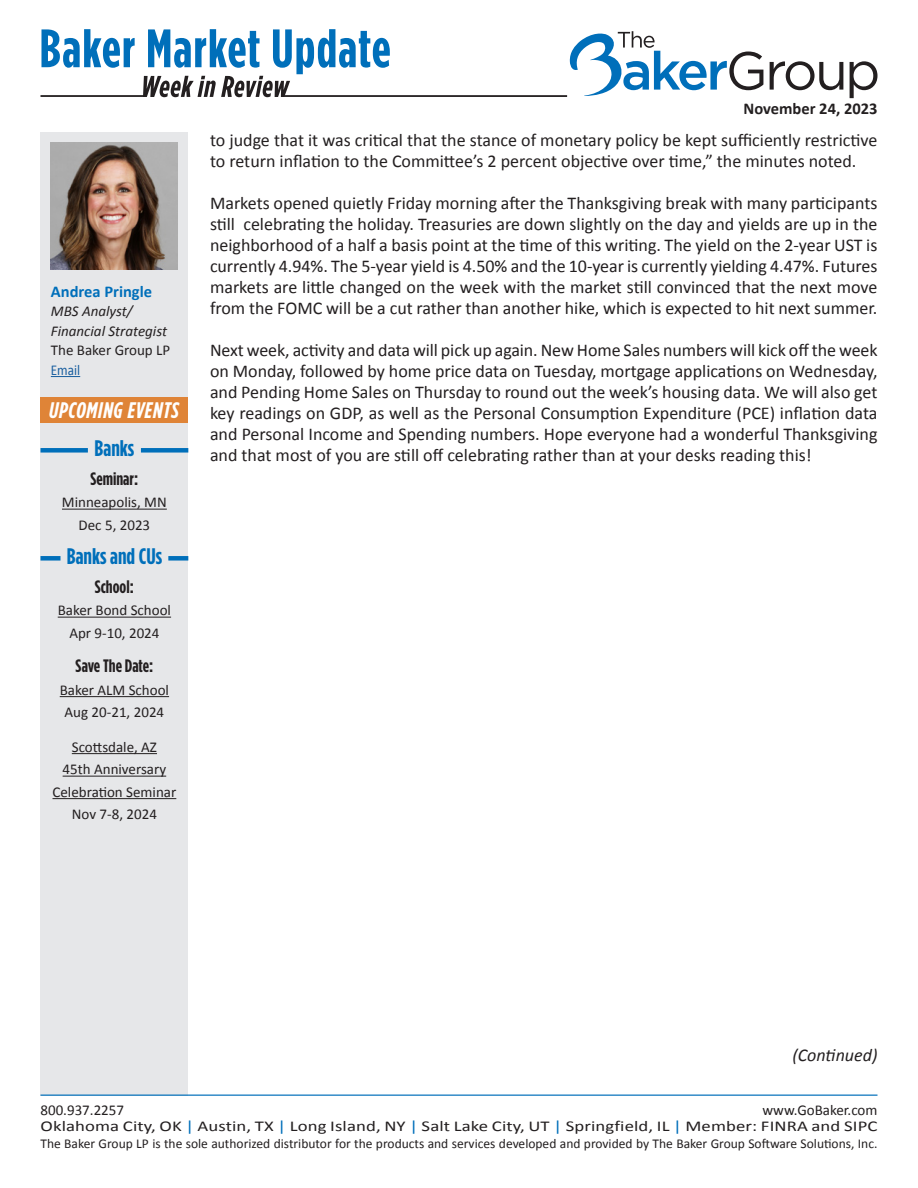
<style>
.page{position:relative;width:918px;height:1188px;background:#fff}
.page>*{position:absolute;margin:0;border:0;box-sizing:border-box;transform-origin:0 0}
.Sidebar-Subhead{font:700 22.5px "Gotham Condensed";color:#006fba}
.Body_Copy{font:italic 700 22.5px "Gotham Condensed";letter-spacing:.03em;color:#fff}
.Body_Copy-2{font:18px/21px "Calibri";color:#231f20;text-align:justify}
.Sidebar-Subhead-2{font:700 18px "Gotham Condensed";color:#231f20}
.Source{font:italic 18px "Calibri";color:#231f20}
.t1{font:700 16.5px "Calibri";color:#231f20}
.Name{font:700 16.5px "Calibri";color:#006fba}
.Body_Copy-3{font:15px/16.5px "Calibri";color:#231f20;text-align:right}
.t2{font:italic 15px "Calibri";color:#231f20}
.Sidebar-Subhead-3{font:15px "Calibri";color:#231f20}
.Company{font:15px "Calibri";color:#231f20}
.Email-Web_Links{font:15px "Calibri";color:#175d9e;scale:.88 1}
.t3{font:13.5px "Calibri";color:#231f20}
.s1{color:#006fba}
</style>
<div class="page">
<div style="left:40px;top:132px;width:148px;height:963px;background:#e6e7e9"></div>
<hr style="left:40px;top:1095px;width:838px;height:1px;background:#006fba">
<svg style="left:770px;top:61px;width:73px;height:29px"></svg>
<svg style="left:850px;top:61px;width:28px;height:37px"></svg>
<svg style="left:569px;top:31px;width:194px;height:65px"></svg>
<svg style="left:41px;top:29px;width:349px;height:68px"></svg>
<hr style="left:40px;top:95px;width:105px;height:2px;background:#231f20">
<hr style="left:283px;top:95px;width:284px;height:2px;background:#231f20">
<div style="left:40px;top:397px;width:148px;height:26px;background:#df8437"></div>
<div style="left:40px;top:448px;width:48px;height:5px;background:#006fba"></div>
<div style="left:141px;top:448px;width:47px;height:5px;background:#006fba"></div>
<svg style="left:51px;top:376px;width:29px;height:1px"></svg>
<img style="left:51px;top:142px;width:127px;height:127px">
<div style="left:40px;top:556px;width:20px;height:5px;background:#006fba"></div>
<div style="left:168px;top:556px;width:20px;height:5px;background:#006fba"></div>
<hr style="left:62px;top:509px;width:105px;height:1px;background:#231f20">
<hr style="left:58px;top:617px;width:113px;height:1px;background:#231f20">
<hr style="left:60px;top:696px;width:109px;height:1px;background:#231f20">
<hr style="left:72px;top:753px;width:85px;height:1px;background:#231f20">
<hr style="left:63px;top:776px;width:103px;height:1px;background:#231f20">
<hr style="left:53px;top:798px;width:123px;height:1px;background:#231f20">
<p class="t1" style="left:744px;top:97px;width:135px">November 24, 2023</p>
<p class="Body_Copy-2" style="left:210px;top:129px;width:669px">to judge that it was critical that the stance of monetary policy be kept sufficiently restrictive to return inflation to the Committee’s 2 percent objective over time,” the minutes noted.</p>
<p class="Body_Copy-2" style="left:210px;top:192px;width:669px">Markets opened quietly Friday morning after the Thanksgiving break with many participants still celebrating the holiday. Treasuries are down slightly on the day and yields are up in the neighborhood of a half a basis point at the time of this writing. The yield on the 2-year UST is currently 4.94%. The 5-year yield is 4.50% and the 10-year is currently yielding 4.47%. Futures markets are little changed on the week with the market still convinced that the next move from the FOMC will be a cut rather than another hike, which is expected to hit next summer.</p>
<p class="Body_Copy-2" style="left:210px;top:339px;width:669px">Next week, activity and data will pick up again. New Home Sales numbers will kick off the week on Monday, followed by home price data on Tuesday, mortgage applications on Wednesday, and Pending Home Sales on Thursday to round out the week’s housing data. We will also get key readings on GDP, as well as the Personal Consumption Expenditure (PCE) inflation data and Personal Income and Spending numbers. Hope everyone had a wonderful Thanksgiving</p>
<p class="Name" style="left:51px;top:280px;width:103px">Andrea Pringle</p>
<p class="t2" style="left:51px;top:301px;width:83px">MBS Analyst/</p>
<p class="t2" style="left:51px;top:320px;width:118px">Financial Strategist</p>
<p class="Company" style="left:51px;top:340px;width:121px">The Baker Group LP</p>
<p class="Email-Web_Links" style="left:51px;top:359px;width:35px">Email</p>
<p class="Body_Copy" style="left:49px;top:397px;width:131px">UPCOMING EVENTS</p>
<p class="Sidebar-Subhead" style="left:94px;top:435px;width:41px">Banks</p>
<p class="Body_Copy-2" style="left:210px;top:444px;width:603px">and that most of you are still off celebrating rather than at your desks reading this!</p>
<p class="Sidebar-Subhead-2" style="left:91px;top:468px;width:49px">Seminar:</p>
<p class="Body_Copy-3" style="left:62px;top:494px;width:106px">Minneapolis, MN</p>
<p class="Body_Copy-3" style="left:79px;top:516px;width:73px">Dec 5, 2023</p>
<p class="Sidebar-Subhead" style="left:67px;top:543px;width:97px">Banks and CUs</p>
<p class="Sidebar-Subhead-2" style="left:95px;top:576px;width:40px">School:</p>
<p class="Body_Copy-3" style="left:58px;top:602px;width:115px">Baker Bond School</p>
<p class="Body_Copy-3" style="left:69px;top:624px;width:92px">Apr 9-10, 2024</p>
<p class="Sidebar-Subhead-2" style="left:76px;top:656px;width:79px">Save The Date:</p>
<p class="Body_Copy-3" style="left:60px;top:681px;width:111px">Baker ALM School</p>
<p class="Body_Copy-3" style="left:65px;top:704px;width:101px">Aug 20-21, 2024</p>
<p class="Sidebar-Subhead-3" style="left:72px;top:737px;width:87px">Scottsdale, AZ</p>
<p class="Sidebar-Subhead-3" style="left:63px;top:759px;width:105px">45th Anniversary</p>
<p class="Body_Copy-3" style="left:53px;top:783px;width:125px">Celebration Seminar</p>
<p class="Body_Copy-3" style="left:72px;top:806px;width:87px">Nov 7-8, 2024</p>
<p class="Source" style="left:792px;top:1042px;width:87px">(Continued)</p>
<p class="Body_Copy-3" style="left:40px;top:1101px;width:838px">www.GoBaker.com<br>Oklahoma City, OK <span class="s1">|</span> Austin, TX <span class="s1">|</span> Long Island, NY <span class="s1">|</span> Salt Lake City, UT <span class="s1">|</span> Springfield, IL <span class="s1">|</span> Member: FINRA and SIPC</p>
<p class="t3" style="left:40px;top:1134px;width:838px">The Baker Group LP is the sole authorized distributor for the products and services developed and provided by The Baker Group Software Solutions, Inc.</p>
<p class="Body_Copy-3" style="left:40px;top:1101px;width:85px">800.937.2257</p>
</div>
